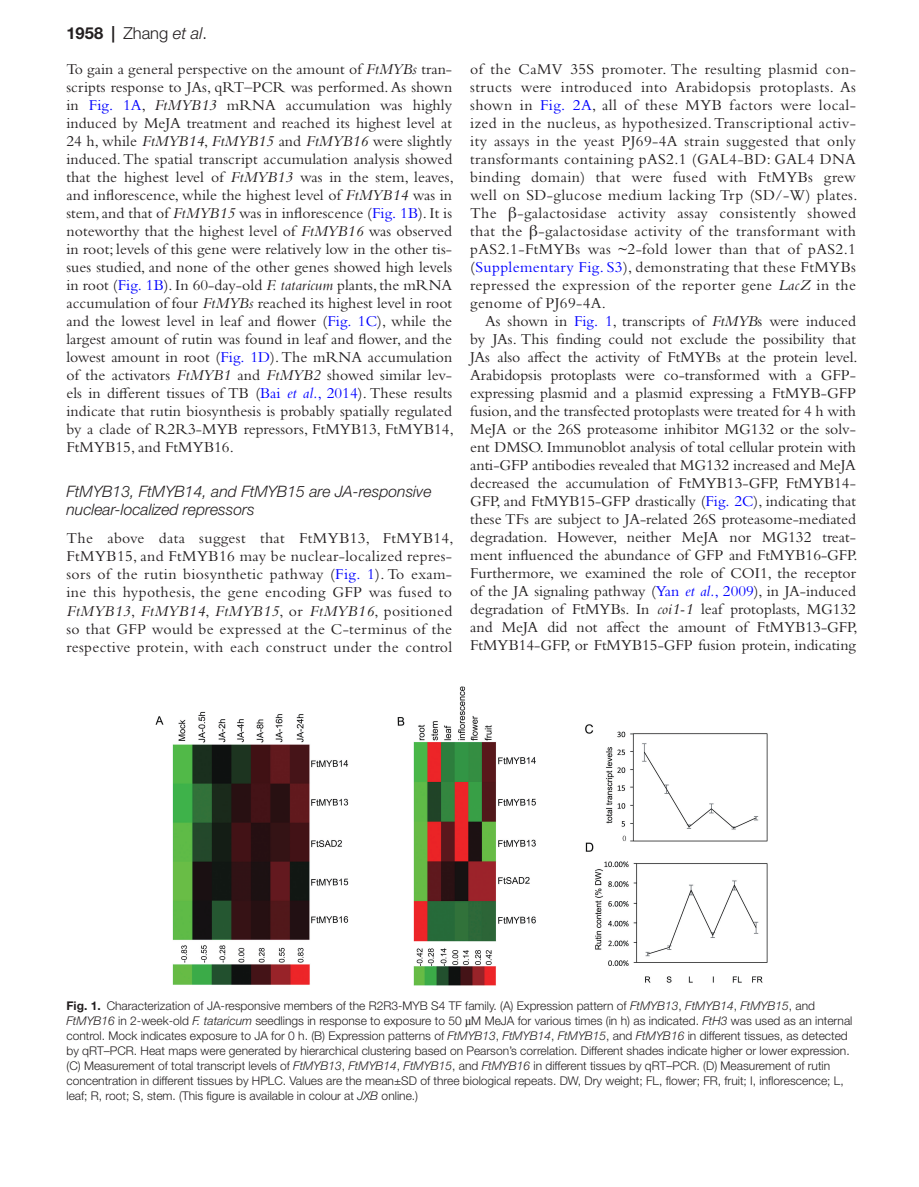
<style>
.page{position:relative;width:919px;height:1187px;background:#fff}
.page>*{position:absolute;margin:0;border:0;box-sizing:border-box;transform-origin:0 0}
.t1{font:300 16.5px "Helvetica Neue LT Std";color:#231f20}
.t2{font:15.75px/18px "Bembo Std";letter-spacing:.005em;color:#231f20;text-align:justify}
.t3{font:italic 300 15.75px/18px "Helvetica Neue LT Std";color:#231f20}
.t4{font:300 12px/15px "Helvetica Neue LT Std";color:#231f20}
.s1{font-weight:700}
.s2{font-style:italic}
.s3{color:#00f}
.s4{font-style:italic;color:#00f}
.s5{font-family:"Gandhari Unicode"}
.s6{font-family:"Gandhari Unicode";font-weight:400}
</style>
<div class="page">
<img style="left:155px;top:686px;width:612px;height:299px">
<p class="t1" style="left:66px;top:23px;width:142px"><span class="s1">1958 |</span> Zhang <span class="s2">et al</span>.</p>
<p class="t2" style="left:66px;top:59px;width:389px">To gain a general perspective on the amount of <span class="s2">FtMYBs</span> tran&shy;scripts response to JAs, qRT–PCR was performed. As shown in <span class="s3">Fig. 1A</span>, <span class="s2">FtMYB13</span> mRNA accumulation was highly induced by MeJA treatment and reached its highest level at 24 h, while <span class="s2">FtMYB14</span>, <span class="s2">FtMYB15</span> and <span class="s2">FtMYB16</span> were slightly induced. The spatial transcript accumulation analysis showed that the highest level of <span class="s2">FtMYB13</span> was in the stem, leaves, and inflorescence, while the highest level of <span class="s2">FtMYB14</span> was in stem, and that of <span class="s2">FtMYB15</span> was in inflorescence (<span class="s3">Fig. 1B</span>). It is noteworthy that the highest level of <span class="s2">FtMYB16</span> was observed in root; levels of this gene were relatively low in the other tis&shy;sues studied, and none of the other genes showed high levels in root (<span class="s3">Fig. 1B</span>). In 60-day-old <span class="s2">F. tataricum</span> plants, the mRNA accumulation of four <span class="s2">FtMYBs</span> reached its highest level in root and the lowest level in leaf and flower (<span class="s3">Fig. 1C</span>), while the largest amount of rutin was found in leaf and flower, and the lowest amount in root (<span class="s3">Fig. 1D</span>). The mRNA accumulation of the activators <span class="s2">FtMYB1</span> and <span class="s2">FtMYB2</span> showed similar lev&shy;els in different tissues of TB (<span class="s3">Bai</span> <span class="s4">et al.</span><span class="s3">, 2014</span>). These results indicate that rutin biosynthesis is probably spatially regulated by a clade of R2R3-MYB repressors, FtMYB13, FtMYB14, FtMYB15, and FtMYB16.</p>
<p class="t3" style="left:66px;top:482px;width:366px">FtMYB13, FtMYB14, and FtMYB15 are JA-responsive nuclear-localized repressors</p>
<p class="t2" style="left:66px;top:529px;width:389px">The above data suggest that FtMYB13, FtMYB14, FtMYB15, and FtMYB16 may be nuclear-localized repres&shy;sors of the rutin biosynthetic pathway (<span class="s3">Fig. 1</span>). To exam&shy;ine this hypothesis, the gene encoding GFP was fused to <span class="s2">FtMYB13</span>, <span class="s2">FtMYB14</span>, <span class="s2">FtMYB15</span>, or <span class="s2">FtMYB16</span>, positioned so that GFP would be expressed at the C-terminus of the respective protein, with each construct under the control</p>
<p class="t2" style="left:470px;top:59px;width:389px">of the CaMV 35S promoter. The resulting plasmid con&shy;structs were introduced into Arabidopsis protoplasts. As shown in <span class="s3">Fig. 2A</span>, all of these MYB factors were local&shy;ized in the nucleus, as hypothesized. Transcriptional activ&shy;ity assays in the yeast PJ69-4A strain suggested that only transformants containing pAS2.1 (GAL4-BD: GAL4 DNA binding domain) that were fused with FtMYBs grew well on SD-glucose medium lacking Trp (SD/-W) plates.<br>The <span class="s5">β</span>-galactosidase activity assay consistently showed that the <span class="s5">β</span>-galactosidase activity of the transformant with pAS2.1-FtMYBs was ~2-fold lower than that of pAS2.1 (<span class="s3">Supplementary Fig. S3</span>), demonstrating that these FtMYBs repressed the expression of the reporter gene <span class="s2">LacZ</span> in the genome of PJ69-4A.</p>
<p class="t2" style="left:470px;top:311px;width:389px;text-indent:15px">As shown in <span class="s3">Fig. 1</span>, transcripts of <span class="s2">FtMYB</span>s were induced by JAs. This finding could not exclude the possibility that JAs also affect the activity of FtMYBs at the protein level.<br>Arabidopsis protoplasts were co-transformed with a GFP&shy;expressing plasmid and a plasmid expressing a FtMYB-GFP fusion, and the transfected protoplasts were treated for 4 h with MeJA or the 26S proteasome inhibitor MG132 or the solv&shy;ent DMSO. Immunoblot analysis of total cellular protein with anti-GFP antibodies revealed that MG132 increased and MeJA decreased the accumulation of FtMYB13-GFP, FtMYB14- GFP, and FtMYB15-GFP drastically (<span class="s3">Fig. 2C</span>), indicating that these TFs are subject to JA-related 26S proteasome-mediated degradation. However, neither MeJA nor MG132 treat&shy;ment influenced the abundance of GFP and FtMYB16-GFP.<br>Furthermore, we examined the role of COI1, the receptor of the JA signaling pathway (<span class="s3">Yan</span> <span class="s4">et al.</span><span class="s3">, 2009</span>), in JA-induced degradation of FtMYBs. In <span class="s2">coi1-1</span> leaf protoplasts, MG132 and MeJA did not affect the amount of FtMYB13-GFP, FtMYB14-GFP, or FtMYB15-GFP fusion protein, indicating</p>
<p class="t4" style="left:66px;top:997px;width:787px"><span class="s1">Fig. 1.</span> Characterization of JA-responsive members of the R2R3-MYB S4 TF family. (A) Expression pattern of <span class="s2">FtMYB13</span>, <span class="s2">FtMYB14</span>, <span class="s2">FtMYB15</span>, and <span class="s2">FtMYB16</span> in 2-week-old <span class="s2">F. tataricum</span> seedlings in response to exposure to 50 <span class="s6">µ</span>M MeJA for various times (in h) as indicated. <span class="s2">FtH3</span> was used as an internal control. Mock indicates exposure to JA for 0 h. (B) Expression patterns of <span class="s2">FtMYB13</span>, <span class="s2">FtMYB14</span>, <span class="s2">FtMYB15</span>, and <span class="s2">FtMYB16</span> in different tissues, as detected by qRT–PCR. Heat maps were generated by hierarchical clustering based on Pearson’s correlation. Different shades indicate higher or lower expression. (C) Measurement of total transcript levels of <span class="s2">FtMYB13</span>, <span class="s2">FtMYB14</span>, <span class="s2">FtMYB15</span>, and <span class="s2">FtMYB16</span> in different tissues by qRT–PCR. (D) Measurement of rutin concentration in different tissues by HPLC. Values are the mean±SD of three biological repeats. DW, Dry weight; FL, flower; FR, fruit; I, inflorescence; L, leaf; R, root; S, stem. (This figure is available in colour at <span class="s2">JXB</span> online.)</p>
</div>
